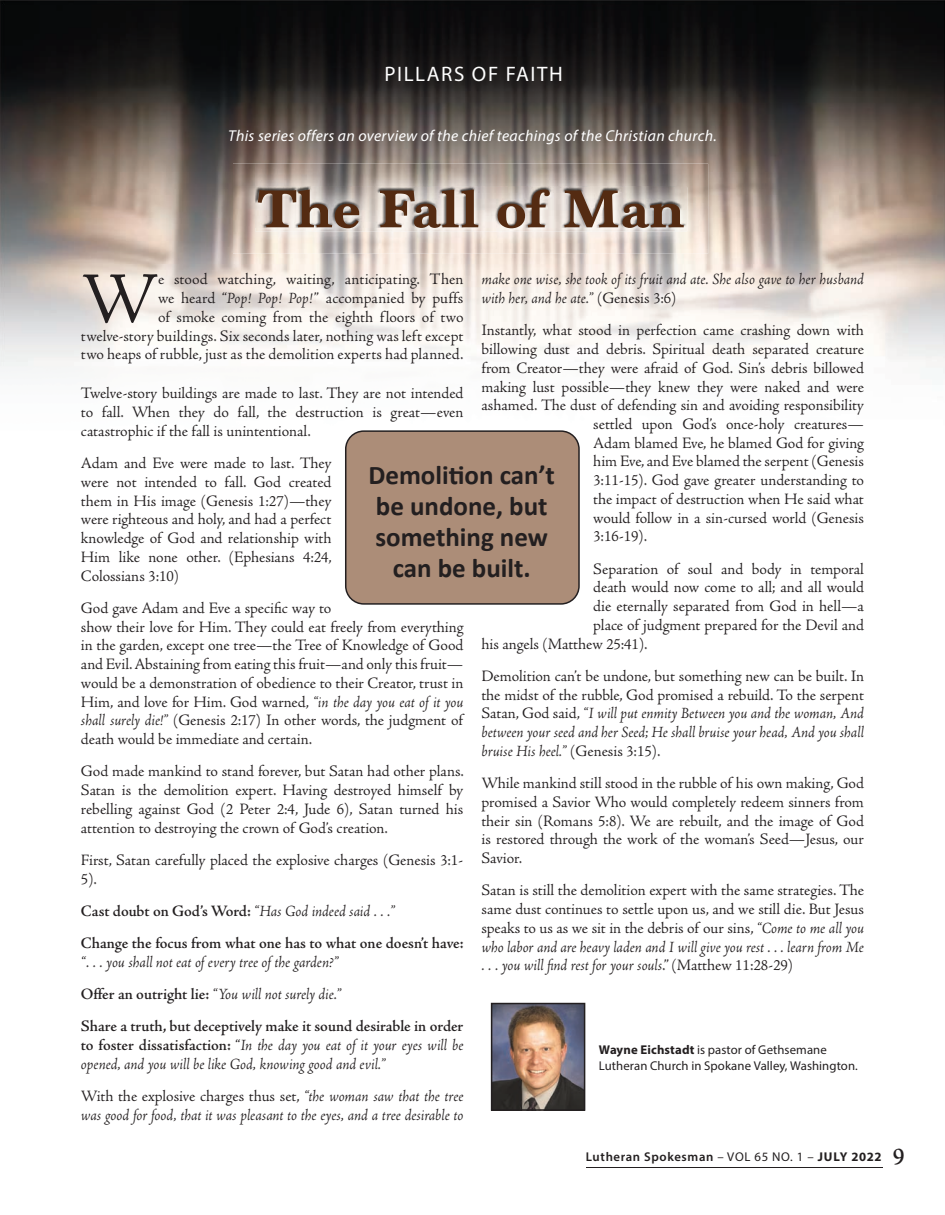
<style>
.page{position:relative;width:945px;height:1215px;background:#fff}
.page>*{position:absolute;margin:0;border:0;box-sizing:border-box;transform-origin:0 0}
.t1{font:75.75px "Adobe Jenson";color:#231f20}
.t2{font:700 55.5px "Marion";letter-spacing:-.01em;color:#542b12;scale:1.08 1}
.t3{font:700 27px/31px "Calibri";color:#231f20;text-align:center}
.t4{font:21px "Myriad Pro";letter-spacing:.075em;color:#fff}
.t5{font:16.5px/18.8px "Adobe Jenson";letter-spacing:-.005em;color:#231f20;text-align:justify}
.t6{font:italic 16.5px/18.8px "Adobe Jenson";color:#231f20}
.t7{font:600 16.5px/32.2px "Adobe Jenson";letter-spacing:-.005em;color:#231f20}
.t8{font:italic 15.75px "Myriad Pro";letter-spacing:.02em;color:#fff}
.t9{font:12.75px/15.8px "Myriad Pro";letter-spacing:.005em;color:#231f20}
.t10{font:600 12.75px "Myriad Pro";letter-spacing:.05em;color:#231f20}
.s1{font-style:normal}
.s2{font-style:italic}
.s3{font-weight:400;font-style:italic}
.s4{font-weight:600;font-style:normal}
.s5{font-weight:700}
.s6{font-weight:400}
.s7{font-family:"Adobe Jenson";font-size:25.5px}
</style>
<div class="page">
<hr style="left:586px;top:1167px;width:296px;height:1px;background:#231f20">
<img style="left:0;top:0;width:945px;height:374px">
<img style="left:233px;top:164px;width:475px;height:90px">
<img style="left:255px;top:228px;width:432px;height:3px">
<img style="left:255px;top:187px;width:432px;height:41px">
<img style="left:491px;top:1003px;width:94px;height:108px">
<div style="left:345px;top:430px;width:235px;height:175px;background:#ac8d78"></div>
<p class="t4" style="left:384px;top:61px;width:180px">PILLARS OF FAITH</p>
<p class="t8" style="left:228px;top:126px;width:490px">This series offers an overview of the chief teachings of the Christian church.</p>
<h2 class="t2" style="left:258px;top:176px;width:397px">The Fall of Man</h2>
<p class="t6" style="left:482px;top:271px;width:384px">make one wise, she took of its fruit and ate. She also gave to her husband with her, and he ate.” <span class="s1">(Genesis 3:6)</span></p>
<p class="t5" style="left:482px;top:321px;width:384px">Instantly, what stood in perfection came crashing down with</p>
<p class="t5" style="left:482px;top:340px;width:384px">billowing dust and debris. Spiritual death separated creature</p>
<p class="t5" style="left:482px;top:359px;width:384px">from Creator—they were afraid of God. Sin’s debris billowed</p>
<p class="t5" style="left:482px;top:378px;width:384px">making lust possible—they knew they were naked and were</p>
<p class="t5" style="left:482px;top:396px;width:384px">ashamed. The dust of defending sin and avoiding responsibility</p>
<p class="t5" style="left:593px;top:415px;width:272px">settled upon God’s once-holy creatures—</p>
<p class="t5" style="left:593px;top:434px;width:272px">Adam blamed Eve, he blamed God for giving</p>
<p class="t5" style="left:593px;top:453px;width:272px">him Eve, and Eve blamed the serpent (Genesis</p>
<p class="t5" style="left:593px;top:471px;width:272px">3:11-15). God gave greater understanding to</p>
<p class="t5" style="left:593px;top:490px;width:272px">the impact of destruction when He said what</p>
<p class="t5" style="left:593px;top:509px;width:272px">would follow in a sin-cursed world (Genesis</p>
<p class="t5" style="left:593px;top:528px;width:55px">3:16-19).</p>
<p class="t5" style="left:593px;top:560px;width:272px">Separation of soul and body in temporal</p>
<p class="t5" style="left:593px;top:579px;width:272px">death would now come to all; and all would</p>
<p class="t5" style="left:593px;top:597px;width:272px">die eternally separated from God in hell—a</p>
<p class="t5" style="left:593px;top:616px;width:272px">place of judgment prepared for the Devil and</p>
<p class="t5" style="left:482px;top:635px;width:168px">his angels (Matthew 25:41).</p>
<p class="t5" style="left:482px;top:667px;width:384px">Demolition can’t be undone, but something new can be built. In the midst of the rubble, God promised a rebuild. To the serpent Satan, God said, <span class="s2">“I will put enmity Between you and the woman, And between your seed and her Seed; He shall bruise your head, And you shall bruise His heel.”</span> (Genesis 3:15).</p>
<p class="t5" style="left:482px;top:774px;width:384px">While mankind still stood in the rubble of his own making, God promised a Savior Who would completely redeem sinners from their sin (Romans 5:8). We are rebuilt, and the image of God is restored through the work of the woman’s Seed—Jesus, our Savior.</p>
<p class="t5" style="left:482px;top:882px;width:384px">Satan is still the demolition expert with the same strategies. The same dust continues to settle upon us, and we still die. But Jesus speaks to us as we sit in the debris of our sins, <span class="s2">“Come to me all you who labor and are heavy laden and I will give you rest . . . learn from Me . . . you will find rest for your souls</span>.” (Matthew 11:28-29)</p>
<p class="t5" style="left:81px;top:271px;width:384px;text-align:right">e stood watching, waiting, anticipating. Then<br>we heard “<span class="s2">Pop! Pop! Pop!</span>” accompanied by puffs<br>of smoke coming from the eighth floors of two<br>twelve-story buildings. Six seconds later, nothing was left except two heaps of rubble, just as the demolition experts had planned.</p>
<p class="t5" style="left:81px;top:385px;width:384px">Twelve-story buildings are made to last. They are not intended to fall. When they do fall, the destruction is great—even catastrophic if the fall is unintentional.</p>
<p class="t5" style="left:81px;top:454px;width:252px">Adam and Eve were made to last. They were not intended to fall. God created them in His image (Genesis 1:27)—they were righteous and holy, and had a perfect knowledge of God and relationship with Him like none other. (Ephesians 4:24, Colossians 3:10)</p>
<p class="t5" style="left:81px;top:599px;width:384px;text-align:left">God gave Adam and Eve a specific way to<br>show their love for Him. They could eat freely from everything in the garden, except one tree—the Tree of Knowledge of Good and Evil. Abstaining from eating this fruit—and only this fruit— would be a demonstration of obedience to their Creator, trust in Him, and love for Him. God warned, <span class="s2">“in the day you eat of it you shall surely die!”</span> (Genesis 2:17) In other words, the judgment of death would be immediate and certain.</p>
<p class="t5" style="left:81px;top:763px;width:384px">God made mankind to stand forever, but Satan had other plans.<br>Satan is the demolition expert. Having destroyed himself by rebelling against God (2 Peter 2:4, Jude 6), Satan turned his attention to destroying the crown of God’s creation.</p>
<p class="t5" style="left:81px;top:851px;width:384px">First, Satan carefully placed the explosive charges (Genesis 3:1-<br>5).</p>
<p class="t7" style="left:81px;top:895px;width:384px">Cast doubt on God’s Word: <span class="s3">“Has God indeed said . . .”<br></span>Change the focus from what one has to what one doesn’t have:</p>
<p class="t7" style="left:81px;top:946px;width:384px"><span class="s3">“. . . you shall not eat of every tree of the garden?”<br></span>Offer an outright lie: <span class="s3">“You will not surely die.”<br></span>Share a truth, but deceptively make it sound desirable in order</p>
<p class="t6" style="left:81px;top:1037px;width:384px"><span class="s4">to foster dissatisfaction:</span> <span class="s1">“</span>In the day you eat of it your eyes will be opened, and you will be like God, knowing good and evil.”</p>
<p class="t6" style="left:81px;top:1088px;width:384px"><span class="s1">With the explosive charges thus set,</span> “the woman saw that the tree was good for food, that it was pleasant to the eyes, and a tree desirable to</p>
<h1 class="t1" style="left:81px;top:260px;width:79px">W</h1>
<h3 class="t3" style="left:368px;top:459px;width:188px">Demolition can’t be undone, but something new can be built.</h3>
<p class="t9" style="left:599px;top:1042px;width:261px"><span class="s5">Wayne Eichstadt</span> is pastor of Gethsemane<br>Lutheran Church in Spokane Valley, Washington.</p>
<p class="t10" style="left:586px;top:1149px;width:320px">Lutheran Spokesman <span class="s6">– VOL 65 NO. 1 –</span> <span class="s5">JULY 2022</span> <span class="s7">9</span></p>
</div>
